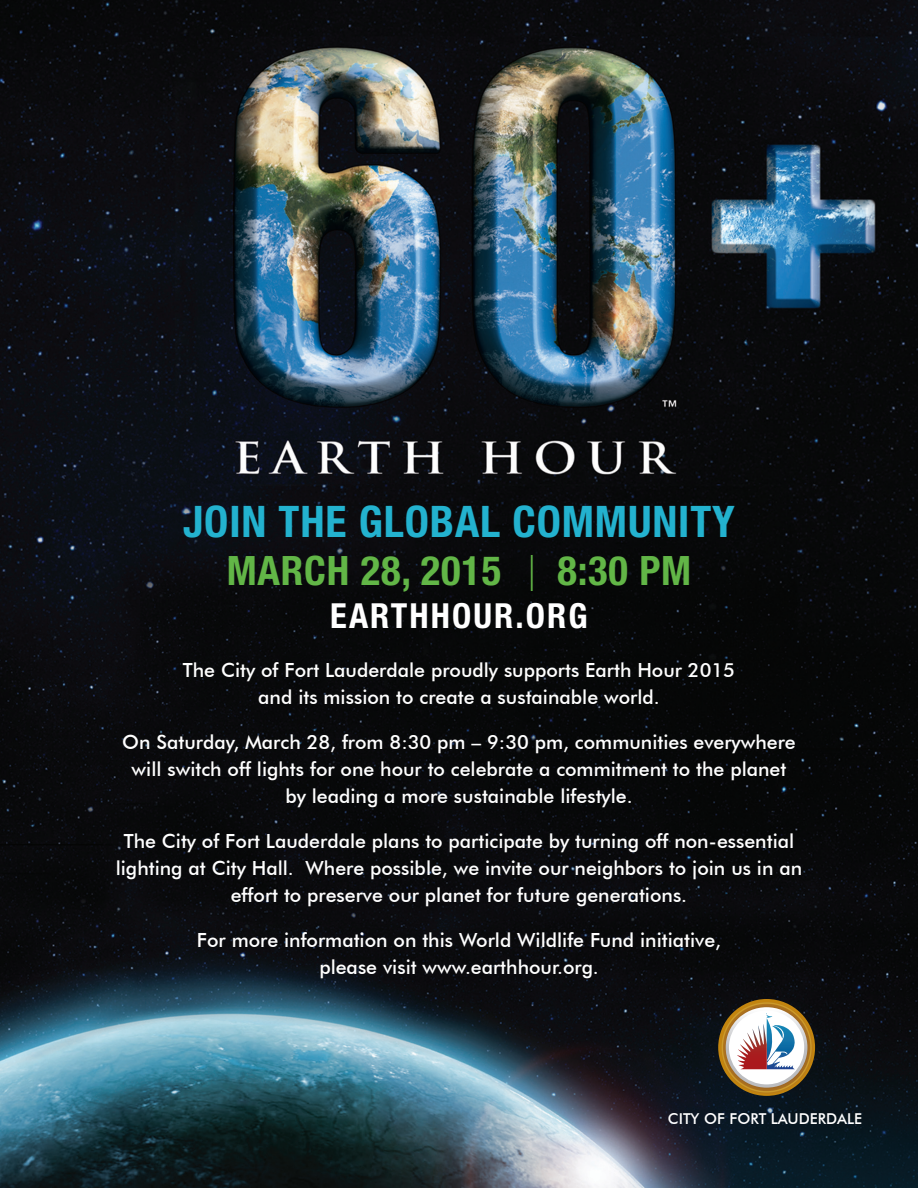
<style>
.page{position:relative;width:918px;height:1188px;background:#fff}
.page>*{position:absolute;margin:0;border:0;box-sizing:border-box;transform-origin:0 0}
.t1{font:700 condensed 43.5px "Helvetica Neue LT Std";letter-spacing:.02em;color:#23b2cf}
.t2{font:700 condensed 40.5px "Helvetica Neue LT Std";letter-spacing:.02em;color:#62b647}
.t3{font:700 condensed 34.5px "Helvetica Neue LT Std";letter-spacing:.06em;color:#fff}
.t4{font:500 19.5px/27px "Futura BT";color:#fff;text-align:center}
.t5{font:500 15px "Futura BT";color:#fff}
.s1{font-weight:300;font-style:italic;font-size:33px}
</style>
<div class="page">
<img style="left:0;top:0;width:918px;height:1188px">
<svg style="left:718px;top:999px;width:97px;height:97px"></svg>
<h1 class="t1" style="left:183px;top:496px;width:553px">JOIN THE GLOBAL COMMUNITY</h1>
<h2 class="t2" style="left:227px;top:546px;width:462px">MARCH 28, 2015 <span class="s1">|</span> 8:30 PM</h2>
<h3 class="t3" style="left:330px;top:595px;width:259px">EARTHHOUR.ORG</h3>
<p class="t4" style="left:183px;top:656px;width:554px">The City of Fort Lauderdale proudly supports Earth Hour 2015 and its mission to create a sustainable world.</p>
<p class="t4" style="left:122px;top:728px;width:675px">On Saturday, March 28, from 8:30 pm – 9:30 pm, communities everywhere will switch off lights for one hour to celebrate a commitment to the planet by leading a more sustainable lifestyle.</p>
<p class="t4" style="left:116px;top:827px;width:688px">The City of Fort Lauderdale plans to participate by turning off non-essential lighting at City Hall. Where possible, we invite our neighbors to join us in an effort to preserve our planet for future generations.</p>
<p class="t4" style="left:197px;top:926px;width:526px">For more information on this World Wildlife Fund initiative, please visit www.earthhour.org.</p>
<p class="t5" style="left:668px;top:1109px;width:187px">City of Fo rt Lauderdale</p>
</div>
